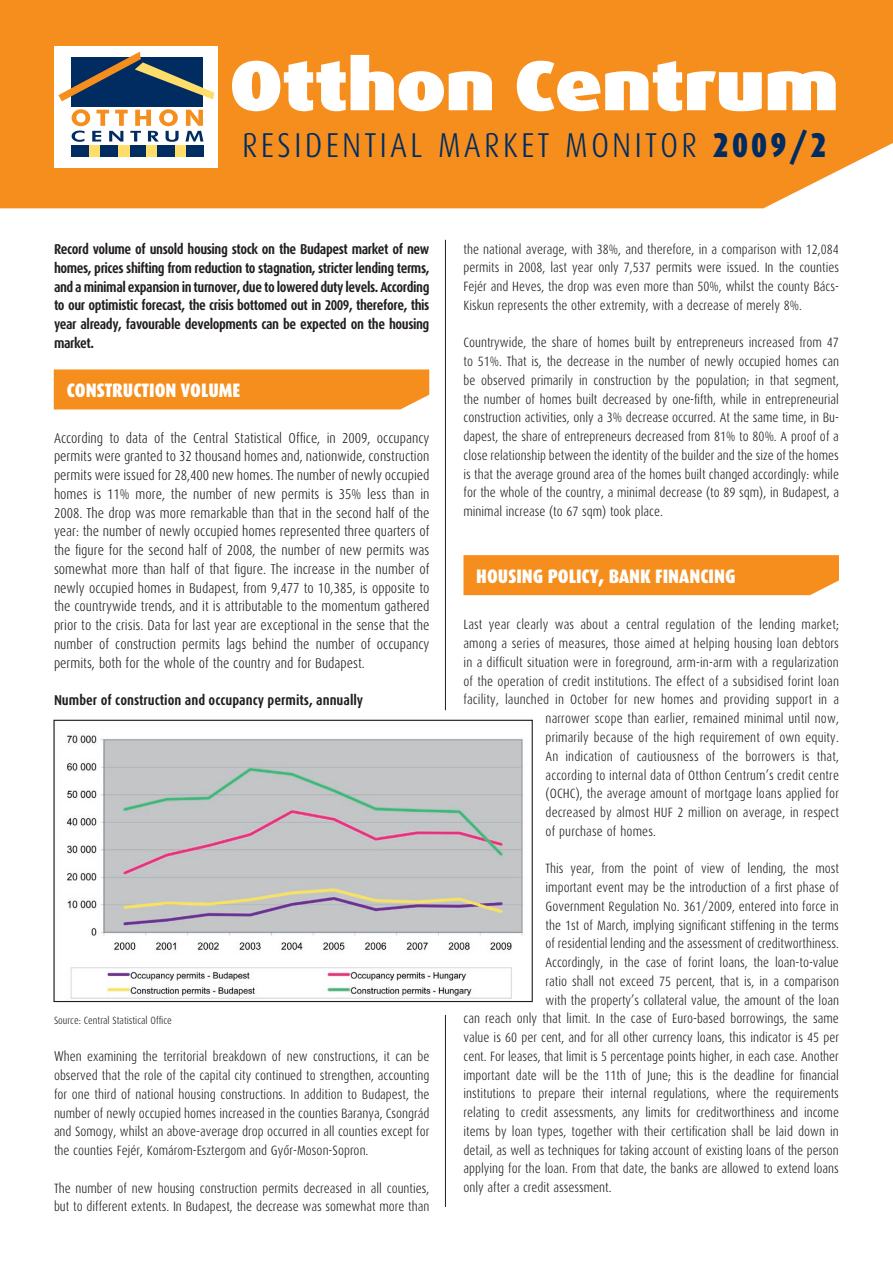
<style>
.page{position:relative;width:893px;height:1263px;background:#fff}
.page>*{position:absolute;margin:0;border:0;box-sizing:border-box;transform-origin:0 0}
.t1{font:900 70.5px "Dax H Wide";letter-spacing:-.01em;color:#fff}
.t2{font:300 34.5px "Dax H Condensed";letter-spacing:.09em;color:#002c62}
.t3{font:900 34.5px "Dax H Condensed";color:#002c62}
.Paragraph_Style_1{font:900 19.5px "Dax H Condensed";color:#fff}
.Normál{font:300 14.25px/18.8px "Dax H Condensed";color:#231f20;text-align:justify}
.Normál-2{font:700 14.25px/18.8px "Dax H Condensed";letter-spacing:-.03em;color:#231f20;text-align:justify}
.kiscím{font:700 14.25px "Dax H Condensed";color:#231f20}
.Normál-3{font:300 13.5px/18.8px "Dax H Condensed";color:#231f20;text-align:justify}
.képaláírás{font:300 10.5px "Dax H Condensed";color:#231f20}
.s1{font-size:14.25px}
</style>
<div class="page">
<div style="left:54px;top:369px;width:375px;height:40px;background:#f68e1e"></div>
<div style="left:463px;top:555px;width:376px;height:40px;background:#f68e1e"></div>
<div style="left:0;top:0;width:893px;height:208px;background:#f68e1e"></div>
<hr style="left:445px;top:1015px;width:1px;height:192px;background:#231f20">
<hr style="left:445px;top:240px;width:1px;height:470px;background:#231f20">
<div style="left:54px;top:46px;width:163px;height:122px;background:#fff"></div>
<div style="left:72px;top:58px;width:131px;height:49px;background:#002c62"></div>
<div style="left:87px;top:146px;width:104px;height:11px;background:#ffdd6b"></div>
<svg style="left:58px;top:52px;width:156px;height:49px"></svg>
<div style="left:72px;top:146px;width:17px;height:11px;background:#002c62"></div>
<div style="left:101px;top:146px;width:17px;height:11px;background:#002c62"></div>
<div style="left:157px;top:146px;width:18px;height:11px;background:#002c62"></div>
<div style="left:186px;top:146px;width:17px;height:11px;background:#002c62"></div>
<div style="left:130px;top:146px;width:16px;height:11px;background:#002c62"></div>
<svg style="left:72px;top:109px;width:107px;height:33px"></svg>
<svg style="left:185px;top:110px;width:18px;height:32px"></svg>
<img style="left:66px;top:735px;width:457px;height:264px">
<div style="left:53px;top:720px;width:480px;height:282px;border:1px solid #231f20"></div>
<p class="t1" style="left:230px;top:45px;width:611px">Otthon Centrum</p>
<p class="t2" style="left:242px;top:126px;width:367px">RESIDENTIAL MARKET Monitor</p>
<p class="t3" style="left:713px;top:125px;width:115px">2009/2</p>
<p class="Normál-2" style="left:54px;top:240px;width:377px">Record volume of unsold housing stock on the Budapest market of new homes, prices shifting from reduction to stagnation, stricter lending terms, and a minimal expansion in turnover, due to lowered duty levels. According to our optimistic forecast, the crisis bottomed out in 2009, therefore, this year already, favourable developments can be expected on the housing market.</p>
<p class="Paragraph_Style_1" style="left:67px;top:379px;width:175px">CONSTRUCTION VOLUME</p>
<p class="Normál" style="left:54px;top:428px;width:377px">According to data of the Central Statistical Office, in 2009, occupancy permits were granted to 32 thousand homes and, nationwide, construction permits were issued for 28,400 new homes. The number of newly occupied homes is 11% more, the number of new permits is 35% less than in 2008. The drop was more remarkable than that in the second half of the year: the number of newly occupied homes represented three quarters of the figure for the second half of 2008, the number of new permits was somewhat more than half of that figure. The increase in the number of newly occupied homes in Budapest, from 9,477 to 10,385, is opposite to the countrywide trends, and it is attributable to the momentum gathered prior to the crisis. Data for last year are exceptional in the sense that the number of construction permits lags behind the number of occupancy permits, both for the whole of the country and for Budapest.</p>
<p class="kiscím" style="left:54px;top:692px;width:311px">Number of construction and occupancy permits, annually</p>
<p class="képaláírás" style="left:54px;top:1014px;width:119px">Source: Central Statistical Office</p>
<p class="Normál-3" style="left:54px;top:1047px;width:377px"><span class="s1">W</span>hen examining the territorial breakdown of new constructions, it can be observed that the role of the capital city continued to strengthen, accounting for one third of national housing constructions. In addition to Budapest, the number of newly occupied homes increased in the counties Baranya, Csongrád and Somogy, whilst an above-average drop occurred in all counties except for the counties Fejér, Komárom-Esztergom and Gyôr-Moson-Sopron.</p>
<p class="Normál-3" style="left:54px;top:1179px;width:377px">The number of new housing construction permits decreased in all counties, but to different extents. In Budapest, the decrease was somewhat more than</p>
<p class="Normál-3" style="left:463px;top:240px;width:377px">the national average, with 38%, and therefore, in a comparison with 12,084 permits in 2008, last year only 7,537 permits were issued. In the counties Fejér and Heves, the drop was even more than 50%, whilst the county Bács-Kiskun represents the other extremity, with a decrease of merely 8%.</p>
<p class="Normál-3" style="left:463px;top:334px;width:377px">Countrywide, the share of homes built by entrepreneurs increased from 47 to 51%. That is, the decrease in the number of newly occupied homes can be observed primarily in construction by the population; in that segment, the number of homes built decreased by one-fifth, while in entrepreneurial construction activities, only a 3% decrease occurred. At the same time, in Bu&shy;dapest, the share of entrepreneurs decreased from 81% to 80%. A proof of a close relationship between the identity of the builder and the size of the homes is that the average ground area of the homes built changed accordingly: while for the whole of the country, a minimal decrease (to 89 sqm), in Budapest, a minimal increase (to 67 sqm) took place.</p>
<p class="Paragraph_Style_1" style="left:476px;top:566px;width:261px">HOUSING POLICY, BANK FINANCING</p>
<p class="Normál-3" style="left:463px;top:616px;width:377px">Last year clearly was about a central regulation of the lending market;</p>
<p class="Normál-3" style="left:463px;top:634px;width:377px">among a series of measures, those aimed at helping housing loan debtors</p>
<p class="Normál-3" style="left:463px;top:653px;width:377px">in a difficult situation were in foreground, arm-in-arm with a regularization</p>
<p class="Normál-3" style="left:463px;top:672px;width:377px">of the operation of credit institutions. The effect of a subsidised forint loan</p>
<p class="Normál-3" style="left:463px;top:691px;width:377px">facility, launched in October for new homes and providing support in a</p>
<p class="Normál-3" style="left:546px;top:709px;width:295px">narrower scope than earlier, remained minimal until now,</p>
<p class="Normál-3" style="left:546px;top:728px;width:295px">primarily because of the high requirement of own equity.</p>
<p class="Normál-3" style="left:546px;top:747px;width:295px">An indication of cautiousness of the borrowers is that,</p>
<p class="Normál-3" style="left:546px;top:766px;width:295px">according to internal data of Otthon Centrum’s credit centre</p>
<p class="Normál-3" style="left:546px;top:784px;width:295px">(OCHC), the average amount of mortgage loans applied for</p>
<p class="Normál-3" style="left:546px;top:803px;width:295px">decreased by almost HUF 2 million on average, in respect</p>
<p class="Normál-3" style="left:546px;top:822px;width:112px">of purchase of homes.</p>
<p class="Normál-3" style="left:546px;top:859px;width:295px">This year, from the point of view of lending, the most</p>
<p class="Normál-3" style="left:546px;top:878px;width:295px">important event may be the introduction of a first phase of</p>
<p class="Normál-3" style="left:546px;top:897px;width:295px">Government Regulation No. 361/2009, entered into force in</p>
<p class="Normál-3" style="left:546px;top:916px;width:295px">the 1st of March, implying significant stiffening in the terms</p>
<p class="Normál-3" style="left:546px;top:934px;width:295px">of residential lending and the assessment of creditworthiness.</p>
<p class="Normál-3" style="left:546px;top:953px;width:295px">Accordingly, in the case of forint loans, the loan-to-value</p>
<p class="Normál-3" style="left:546px;top:972px;width:295px">ratio shall not exceed 75 percent, that is, in a comparison</p>
<p class="Normál-3" style="left:546px;top:991px;width:295px">with the property’s collateral value, the amount of the loan</p>
<p class="Normál-3" style="left:463px;top:1009px;width:377px">can reach only that limit. In the case of Euro-based borrowings, the same</p>
<p class="Normál-3" style="left:463px;top:1028px;width:377px">value is 60 per cent, and for all other currency loans, this indicator is 45 per</p>
<p class="Normál-3" style="left:463px;top:1047px;width:377px">cent. For leases, that limit is 5 percentage points higher, in each case. Another</p>
<p class="Normál-3" style="left:463px;top:1066px;width:377px">important date will be the 11th of June; this is the deadline for financial</p>
<p class="Normál-3" style="left:463px;top:1084px;width:377px">institutions to prepare their internal regulations, where the requirements</p>
<p class="Normál-3" style="left:463px;top:1103px;width:377px">relating to credit assessments, any limits for creditworthiness and income</p>
<p class="Normál-3" style="left:463px;top:1122px;width:377px">items by loan types, together with their certification shall be laid down in</p>
<p class="Normál-3" style="left:463px;top:1141px;width:377px">detail, as well as techniques for taking account of existing loans of the person</p>
<p class="Normál-3" style="left:463px;top:1159px;width:377px">applying for the loan. From that date, the banks are allowed to extend loans</p>
<p class="Normál-3" style="left:463px;top:1178px;width:150px">only after a credit assessment.</p>
</div>
